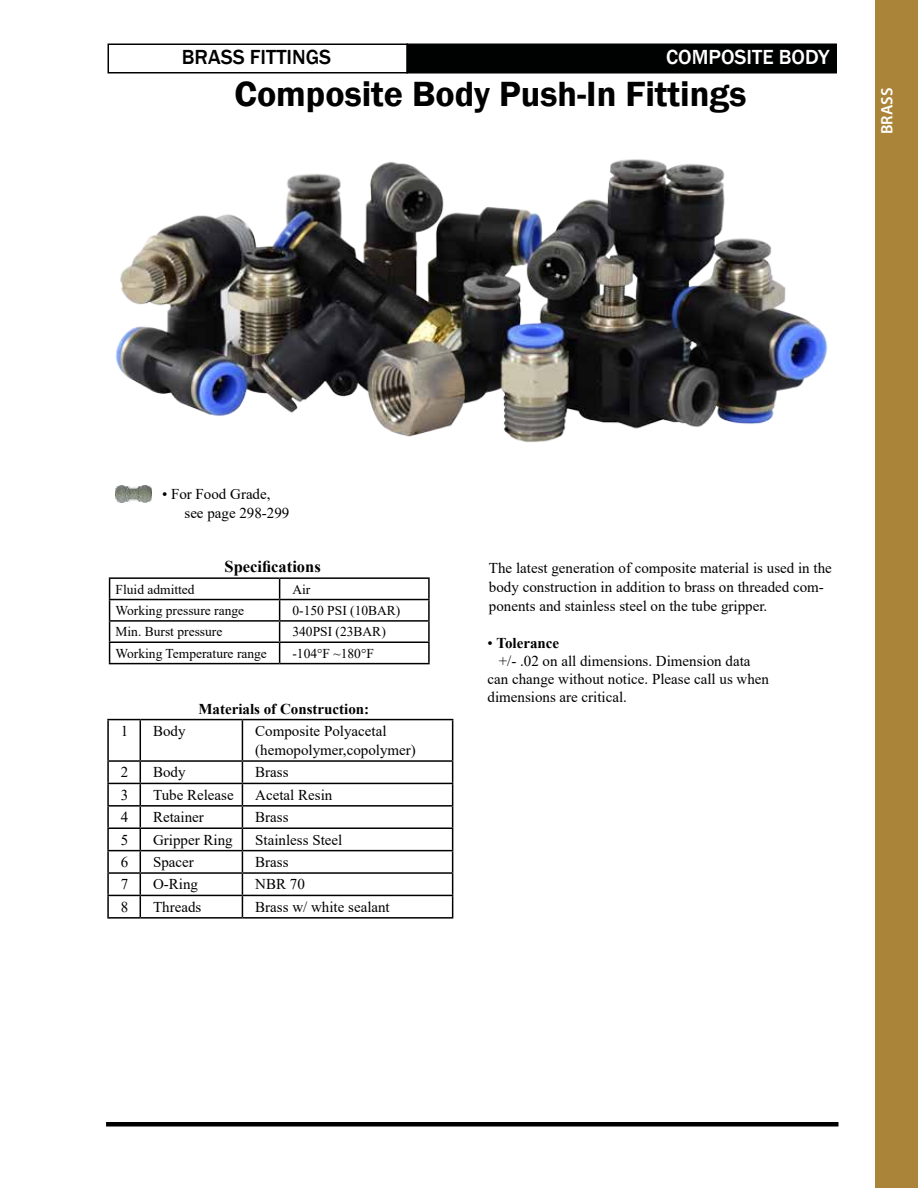
<style>
.page{position:relative;width:918px;height:1188px;background:#fff}
.page>*{position:absolute;margin:0;border:0;box-sizing:border-box;transform-origin:0 0}
.t1{font:600 36px "Franklin Gothic";color:#000}
.t2{font:500 21px "Franklin Gothic";color:#000}
.t3{font:500 21px "Franklin Gothic";color:#fff}
.t4{font:700 16.5px "Times New Roman";color:#000}
.t5{font:600 16.5px "Myriad Pro";color:#fff}
.t6{font:15px/19px "Times New Roman";color:#000}
.t7{font:700 15px "Times New Roman";color:#000}
.t8{font:13.5px "Times New Roman";color:#000}
.s1{font-weight:400}
</style>
<div class="page">
<div style="left:406px;top:44px;width:431px;height:30px;background:#000101;border:2px solid #000101"></div>
<div style="left:108px;top:44px;width:300px;height:30px;border:2px solid #000"></div>
<hr style="left:106px;top:1122px;width:733px;height:4px;background:#000">
<hr style="left:107px;top:720px;width:2px;height:40px;background:#000">
<hr style="left:140px;top:720px;width:1px;height:40px;background:#000">
<hr style="left:242px;top:720px;width:1px;height:40px;background:#000">
<hr style="left:452px;top:720px;width:1px;height:40px;background:#000">
<hr style="left:107px;top:760px;width:33px;height:2px;background:#000">
<hr style="left:107px;top:762px;width:2px;height:21px;background:#000">
<hr style="left:140px;top:760px;width:102px;height:2px;background:#000">
<hr style="left:242px;top:760px;width:211px;height:2px;background:#000">
<hr style="left:107px;top:783px;width:33px;height:1px;background:#000">
<hr style="left:107px;top:784px;width:2px;height:21px;background:#000">
<hr style="left:140px;top:783px;width:102px;height:1px;background:#000">
<hr style="left:242px;top:783px;width:211px;height:1px;background:#000">
<hr style="left:107px;top:805px;width:33px;height:2px;background:#000">
<hr style="left:107px;top:807px;width:2px;height:20px;background:#000">
<hr style="left:140px;top:805px;width:102px;height:2px;background:#000">
<hr style="left:242px;top:805px;width:211px;height:2px;background:#000">
<hr style="left:107px;top:827px;width:33px;height:2px;background:#000">
<hr style="left:107px;top:829px;width:2px;height:21px;background:#000">
<hr style="left:140px;top:827px;width:102px;height:2px;background:#000">
<hr style="left:242px;top:827px;width:211px;height:2px;background:#000">
<hr style="left:107px;top:850px;width:33px;height:1px;background:#000">
<hr style="left:107px;top:851px;width:2px;height:21px;background:#000">
<hr style="left:140px;top:850px;width:102px;height:1px;background:#000">
<hr style="left:242px;top:850px;width:211px;height:1px;background:#000">
<hr style="left:107px;top:872px;width:33px;height:2px;background:#000">
<hr style="left:107px;top:874px;width:2px;height:21px;background:#000">
<hr style="left:140px;top:872px;width:102px;height:2px;background:#000">
<hr style="left:242px;top:872px;width:211px;height:2px;background:#000">
<hr style="left:107px;top:895px;width:33px;height:1px;background:#000">
<hr style="left:107px;top:896px;width:2px;height:21px;background:#000">
<hr style="left:140px;top:895px;width:102px;height:1px;background:#000">
<svg style="left:140px;top:762px;width:1px;height:155px"></svg>
<hr style="left:242px;top:895px;width:211px;height:1px;background:#000">
<svg style="left:242px;top:762px;width:1px;height:155px"></svg>
<svg style="left:452px;top:762px;width:1px;height:155px"></svg>
<hr style="left:107px;top:917px;width:33px;height:2px;background:#000">
<hr style="left:140px;top:917px;width:102px;height:2px;background:#000">
<hr style="left:242px;top:917px;width:211px;height:2px;background:#000">
<hr style="left:107px;top:719px;width:33px;height:1px;background:#000">
<hr style="left:140px;top:719px;width:102px;height:1px;background:#000">
<hr style="left:242px;top:719px;width:211px;height:1px;background:#000">
<hr style="left:428px;top:579px;width:2px;height:20px;background:#000">
<hr style="left:109px;top:599px;width:171px;height:1px;background:#000">
<hr style="left:280px;top:599px;width:150px;height:1px;background:#000">
<hr style="left:428px;top:600px;width:2px;height:20px;background:#000">
<hr style="left:109px;top:620px;width:171px;height:2px;background:#000">
<hr style="left:280px;top:620px;width:150px;height:2px;background:#000">
<hr style="left:428px;top:622px;width:2px;height:20px;background:#000">
<hr style="left:109px;top:642px;width:171px;height:1px;background:#000">
<svg style="left:109px;top:579px;width:1px;height:84px"></svg>
<hr style="left:280px;top:642px;width:150px;height:1px;background:#000">
<svg style="left:279px;top:579px;width:1px;height:84px"></svg>
<hr style="left:428px;top:643px;width:2px;height:20px;background:#000">
<hr style="left:109px;top:663px;width:171px;height:1px;background:#000">
<hr style="left:280px;top:663px;width:150px;height:1px;background:#000">
<hr style="left:109px;top:577px;width:171px;height:2px;background:#000">
<hr style="left:280px;top:577px;width:150px;height:2px;background:#000">
<img style="left:115px;top:159px;width:713px;height:284px">
<img style="left:116px;top:486px;width:36px;height:17px">
<div style="left:876px;top:0;width:42px;height:1188px;background:#aa8539"></div>
<h2 class="t2" style="left:182px;top:44px;width:151px">BRASS FITTINGS</h2>
<h2 class="t3" style="left:666px;top:44px;width:165px">COMPOSITE BODY</h2>
<h1 class="t1" style="left:234px;top:72px;width:514px">Composite Body Push-In Fittings</h1>
<p class="t5" style="left:877px;top:134px;width:48px;rotate:-90deg">BRASS</p>
<p class="t6" style="left:184px;top:484px;width:106px;text-indent:-22px">• For Food Grade, see page 298-299</p>
<p class="t4" style="left:225px;top:555px;width:98px">Specifications</p>
<p class="t8" style="left:116px;top:579px;width:81px">Fluid admitted</p>
<p class="t8" style="left:292px;top:579px;width:19px">Air</p>
<p class="t8" style="left:116px;top:601px;width:130px">Working pressure range</p>
<p class="t8" style="left:292px;top:601px;width:110px">0-150 PSI (10BAR)</p>
<p class="t8" style="left:116px;top:622px;width:108px">Min. Burst pressure</p>
<p class="t8" style="left:292px;top:622px;width:95px">340PSI (23BAR)</p>
<p class="t8" style="left:116px;top:644px;width:153px">Working Temperature range</p>
<p class="t8" style="left:292px;top:644px;width:83px">-104°F ~180°F</p>
<p class="t7" style="left:198px;top:698px;width:172px">Materials of Construction:</p>
<p class="t6" style="left:121px;top:721px;width:9px">1</p>
<p class="t6" style="left:153px;top:721px;width:34px">Body</p>
<p class="t6" style="left:255px;top:721px;width:162px">Composite Polyacetal (hemopolymer,copolymer)</p>
<p class="t6" style="left:121px;top:762px;width:9px">2</p>
<p class="t6" style="left:153px;top:762px;width:34px">Body</p>
<p class="t6" style="left:255px;top:762px;width:35px">Brass</p>
<p class="t6" style="left:121px;top:785px;width:9px">3</p>
<p class="t6" style="left:153px;top:785px;width:82px">Tube Release</p>
<p class="t6" style="left:255px;top:785px;width:79px">Acetal Resin</p>
<p class="t6" style="left:121px;top:807px;width:9px">4</p>
<p class="t6" style="left:153px;top:807px;width:52px">Retainer</p>
<p class="t6" style="left:255px;top:807px;width:35px">Brass</p>
<p class="t6" style="left:121px;top:830px;width:9px">5</p>
<p class="t6" style="left:153px;top:830px;width:81px">Gripper Ring</p>
<p class="t6" style="left:255px;top:830px;width:89px">Stainless Steel</p>
<p class="t6" style="left:121px;top:852px;width:9px">6</p>
<p class="t6" style="left:153px;top:852px;width:42px">Spacer</p>
<p class="t6" style="left:255px;top:852px;width:35px">Brass</p>
<p class="t6" style="left:121px;top:874px;width:9px">7</p>
<p class="t6" style="left:153px;top:874px;width:46px">O-Ring</p>
<p class="t6" style="left:255px;top:874px;width:51px">NBR 70</p>
<p class="t6" style="left:121px;top:897px;width:9px">8</p>
<p class="t6" style="left:153px;top:897px;width:50px">Threads</p>
<p class="t6" style="left:255px;top:897px;width:136px">Brass w/ white sealant</p>
<p class="t6" style="left:489px;top:558px;width:344px">The latest generation of composite material is used in the body construction in addition to brass on threaded com&shy;ponents and stainless steel on the tube gripper.</p>
<p class="t7" style="left:488px;top:632px;width:73px"><span class="s1">•</span> Tolerance</p>
<p class="t6" style="left:499px;top:651px;width:253px">+/- .02 on all dimensions. Dimension data</p>
<p class="t6" style="left:488px;top:669px;width:283px">can change without notice. Please call us when</p>
<p class="t6" style="left:488px;top:687px;width:141px">dimensions are critical.</p>
</div>
